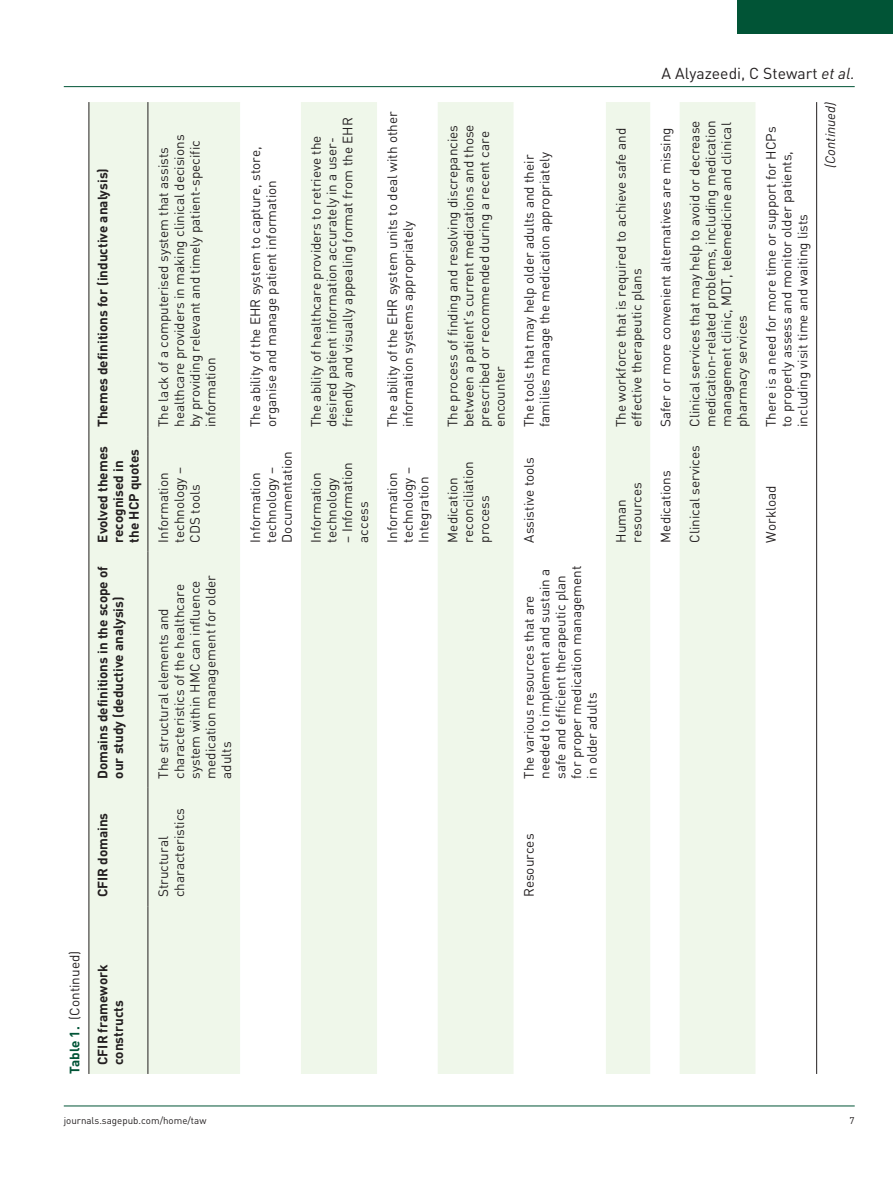
<style>
.page{position:relative;width:893px;height:1191px;background:#fff}
.page>*{position:absolute;margin:0;border:0;box-sizing:border-box;transform-origin:0 0}
.t1{font:15.75px "DIN";color:#231f20}
.t2{font:13.5px/15.8px "DIN";color:#231f20}
.t3{font:700 13.5px/15.8px "DIN";color:#231f20}
.t4{font:italic 13.5px "DIN";color:#231f20}
.t5{font:9.75px "DIN";color:#231f20}
.s1{font-style:italic}
.s2{font-weight:700;color:#015436}
</style>
<div class="page">
<hr style="left:64px;top:86px;width:791px;height:1px;background:#015436">
<hr style="left:64px;top:1105px;width:791px;height:1px;background:#015436">
<div style="left:738px;top:0;width:155px;height:34px;background:#015436"></div>
<div style="left:90px;top:102px;width:150px;height:972px;background:#eff7ea"></div>
<svg style="left:301px;top:102px;width:455px;height:972px;fill:#eff7ea"></svg>
<hr style="left:148px;top:906px;width:1px;height:168px;background:#231f20">
<hr style="left:148px;top:788px;width:1px;height:118px;background:#231f20">
<hr style="left:148px;top:551px;width:1px;height:237px;background:#231f20">
<hr style="left:148px;top:436px;width:1px;height:115px;background:#231f20">
<hr style="left:148px;top:102px;width:1px;height:334px;background:#231f20">
<hr style="left:816px;top:102px;width:1px;height:972px;background:#231f20">
<hr style="left:89px;top:102px;width:1px;height:972px;background:#231f20">
<p class="t3" style="left:94px;top:427px;width:260px;rotate:-90deg">Themes definitions for (inductive analysis)</p>
<p class="t3" style="left:94px;top:542px;width:98px;rotate:-90deg">Evolved themes recognised in the HCP quotes</p>
<p class="t3" style="left:94px;top:779px;width:214px;rotate:-90deg">Domains definitions in the scope of our study (deductive analysis)</p>
<p class="t3" style="left:94px;top:897px;width:86px;rotate:-90deg">CFIR domains</p>
<p class="t2" style="left:155px;top:427px;width:294px;rotate:-90deg">The lack of a computerised system that assists healthcare providers in making clinical decisions by providing relevant and timely patient-specific information</p>
<p class="t2" style="left:155px;top:542px;width:77px;rotate:-90deg">Information technology –<br>CDS tools</p>
<p class="t2" style="left:155px;top:779px;width:205px;rotate:-90deg">The structural elements and characteristics of the healthcare system within HMC can influence medication management for older adults</p>
<p class="t2" style="left:155px;top:897px;width:91px;rotate:-90deg">Structural characteristics</p>
<p class="t2" style="left:247px;top:427px;width:282px;rotate:-90deg">The ability of the EHR system to capture, store, organise and manage patient information</p>
<p class="t2" style="left:247px;top:542px;width:93px;rotate:-90deg">Information technology –<br>Documentation</p>
<p class="t2" style="left:308px;top:427px;width:311px;rotate:-90deg">The ability of healthcare providers to retrieve the desired patient information accurately in a user&shy;friendly and visually appealing format from the EHR</p>
<p class="t2" style="left:308px;top:542px;width:72px;rotate:-90deg">Information technology</p>
<p class="t2" style="left:339px;top:542px;width:82px;rotate:-90deg">– Information access</p>
<p class="t2" style="left:384px;top:427px;width:317px;rotate:-90deg">The ability of the EHR system units to deal with other information systems appropriately</p>
<p class="t2" style="left:384px;top:542px;width:77px;rotate:-90deg">Information technology –<br>Integration</p>
<p class="t2" style="left:445px;top:427px;width:304px;rotate:-90deg">The process of finding and resolving discrepancies between a patient’s current medications and those prescribed or recommended during a recent care encounter</p>
<p class="t2" style="left:445px;top:542px;width:83px;rotate:-90deg">Medication reconciliation process</p>
<p class="t2" style="left:521px;top:427px;width:276px;rotate:-90deg">The tools that may help older adults and their families manage the medication appropriately</p>
<p class="t2" style="left:521px;top:542px;width:87px;rotate:-90deg">Assistive tools</p>
<p class="t2" style="left:521px;top:778px;width:214px;rotate:-90deg">The various resources that are needed to implement and sustain a safe and efficient therapeutic plan for proper medication management in older adults</p>
<p class="t2" style="left:613px;top:427px;width:300px;rotate:-90deg">The workforce that is required to achieve safe and effective therapeutic plans</p>
<p class="t2" style="left:613px;top:542px;width:62px;rotate:-90deg">Human resources</p>
<p class="t1" style="left:662px;top:63px;width:195px">A Alyazeedi, C Stewart <span class="s1">et al.</span></p>
<p class="t2" style="left:658px;top:427px;width:301px;rotate:-90deg">Safer or more convenient alternatives are missing</p>
<p class="t2" style="left:658px;top:542px;width:73px;rotate:-90deg">Medications</p>
<p class="t2" style="left:687px;top:427px;width:308px;rotate:-90deg">Clinical services that may help to avoid or decrease medication-related problems, including medication management clinic, MDT, telemedicine and clinical pharmacy services</p>
<p class="t2" style="left:687px;top:542px;width:99px;rotate:-90deg">Clinical services</p>
<p class="t2" style="left:763px;top:427px;width:302px;rotate:-90deg">There is a need for more time or support for HCPs to properly assess and monitor older patients, including visit time and waiting lists</p>
<p class="t4" style="left:822px;top:168px;width:67px;rotate:-90deg">(Continued)</p>
<p class="t2" style="left:763px;top:542px;width:59px;rotate:-90deg">Workload</p>
<p class="t2" style="left:521px;top:897px;width:65px;rotate:-90deg">Resources</p>
<p class="t2" style="left:67px;top:1074px;width:125px;rotate:-90deg"><span class="s2">Table 1.</span> (Continued)</p>
<p class="t3" style="left:94px;top:1065px;width:102px;rotate:-90deg">CFIR framework constructs</p>
<p class="t5" style="left:64px;top:1114px;width:144px">journals.sagepub.com/home/taw</p>
<p class="t5" style="left:850px;top:1114px;width:7px">7</p>
</div>
